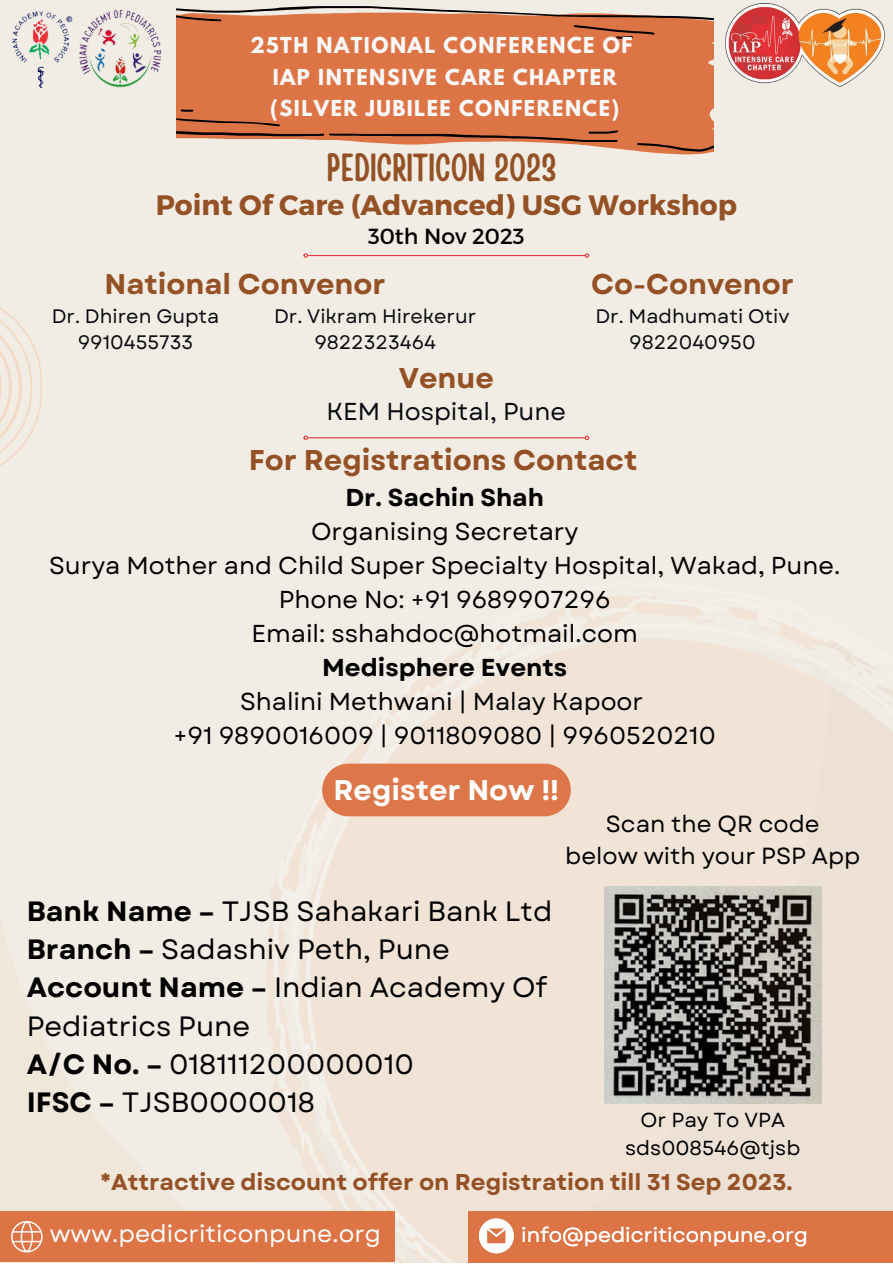
<style>
.page{position:relative;width:893px;height:1264px;background:#fff}
.page>*{position:absolute;margin:0;border:0;box-sizing:border-box;transform-origin:0 0}
.t1{font:39px "Handy Casual Condensed";color:#945125}
.t2{font:700 28.5px "Garet";color:#945125}
.t3{font:700 28.5px "Garet";color:#fff}
.t4{font:700 28.05px "Montserrat";color:#945125}
.t5{font:27.9px/38.1px "Garet";color:#000}
.t6{font:24.45px "Garet";color:#000}
.t7{font:700 24.45px "Garet";color:#000}
.t8{font:24.45px "Garet";color:#070a0e}
.t9{font:24px "Garet";color:#fff}
.t10{font:23.25px "Garet";color:#000}
.t11{font:700 22.8px "Garet";color:#945125}
.t12{font:21.9px "Montserrat";color:#000}
.t13{font:20.4px "Garet";color:#fff}
.t14{font:20.25px "Garet";color:#000}
.t15{font:19.5px/25.8px "Garet";color:#070a0e;text-align:center}
.t16{font:700 19.5px "League Spartan";letter-spacing:.075em;color:#f9f9f9}
.s1{font-weight:700}
</style>
<div class="page">
<div style="left:0;top:0;width:892px;height:1262px;background:#f1ece4"></div>
<div style="left:641px;top:641px;width:251px;height:570px;background:#ede0d4"></div>
<svg style="left:0;top:596px;width:641px;height:666px"></svg>
<div style="left:468px;top:1211px;width:424px;height:51px;background:#dd7445"></div>
<div style="left:0;top:1211px;width:394px;height:50px;background:#dd7445"></div>
<img style="left:725px;top:4px;width:159px;height:83px">
<img style="left:12px;top:11px;width:61px;height:78px">
<img style="left:79px;top:9px;width:83px;height:79px">
<hr style="left:308px;top:255px;width:277px;height:1px;background:#e33c40">
<svg style="left:303px;top:253px;width:5px;height:5px"></svg>
<svg style="left:584px;top:253px;width:5px;height:5px"></svg>
<svg style="left:11px;top:1221px;width:32px;height:31px"></svg>
<svg style="left:0;top:308px;width:42px;height:158px"></svg>
<svg style="left:177px;top:39px;width:536px;height:115px;fill:#dd7445"></svg>
<svg style="left:637px;top:121px;width:76px;height:31px;background:#cd6b40"></svg>
<svg style="left:177px;top:82px;width:441px;height:60px;background:#d37044"></svg>
<svg style="left:177px;top:6px;width:536px;height:33px"></svg>
<svg style="left:479px;top:1218px;width:35px;height:35px"></svg>
<img style="left:604px;top:886px;width:217px;height:217px">
<div style="left:322px;top:763px;width:248px;height:53px;background:#dd7648"></div>
<hr style="left:308px;top:437px;width:277px;height:1px;background:#e33c40">
<svg style="left:303px;top:435px;width:5px;height:5px"></svg>
<svg style="left:584px;top:435px;width:5px;height:5px"></svg>
<p class="t16" style="left:250px;top:36px;width:384px">25TH NATIONAL CONFERENCE OF</p>
<p class="t16" style="left:273px;top:67px;width:345px">IAP INTENSIVE CARE CHAPTER</p>
<p class="t16" style="left:270px;top:99px;width:351px">(SILVER JUBILEE CONFERENCE)</p>
<p class="t1" style="left:327px;top:142px;width:231px">PEDICRITICON 2023</p>
<p class="t4" style="left:156px;top:187px;width:582px">Point Of Care (Advanced) USG Workshop</p>
<p class="t12" style="left:368px;top:222px;width:158px">30th Nov 2023</p>
<p class="t2" style="left:104px;top:264px;width:283px">National Convenor</p>
<p class="t15" style="left:52px;top:304px;width:169px">Dr. Dhiren Gupta<br>9910455733</p>
<p class="t15" style="left:274px;top:304px;width:204px">Dr. Vikram Hirekerur<br>9822323464</p>
<p class="t2" style="left:398px;top:357px;width:97px">Venue</p>
<p class="t8" style="left:326px;top:393px;width:241px">KEM Hospital, Pune</p>
<p class="t2" style="left:591px;top:264px;width:204px">Co-Convenor</p>
<p class="t15" style="left:595px;top:304px;width:195px">Dr. Madhumati Otiv<br>9822040950</p>
<p class="t2" style="left:249px;top:439px;width:390px">For Registrations Contact</p>
<p class="t7" style="left:345px;top:480px;width:200px">Dr. Sachin Shah</p>
<p class="t6" style="left:311px;top:514px;width:269px">Organising Secretary</p>
<p class="t6" style="left:49px;top:548px;width:792px">Surya Mother and Child Super Specialty Hospital, Wakad, Pune.</p>
<p class="t6" style="left:279px;top:582px;width:333px">Phone No: +91 9689907296</p>
<p class="t6" style="left:251px;top:616px;width:388px">Email: sshahdoc@hotmail.com</p>
<p class="t7" style="left:322px;top:650px;width:246px">Medisphere Events</p>
<p class="t6" style="left:240px;top:684px;width:404px">Shalini Methwani | Malay Kapoor</p>
<p class="t6" style="left:173px;top:718px;width:543px">+91 9890016009 | 9011809080 | 9960520210</p>
<p class="t3" style="left:333px;top:769px;width:227px">Register Now !!</p>
<p class="t10" style="left:605px;top:807px;width:215px">Scan the QR code</p>
<p class="t10" style="left:565px;top:839px;width:296px">below with your PSP App</p>
<p class="t5" style="left:27px;top:892px;width:527px"><span class="s1">Bank Name –</span> TJSB Sahakari Bank Ltd</p>
<p class="t5" style="left:27px;top:930px;width:425px"><span class="s1">Branch –</span> Sadashiv Peth, Pune</p>
<p class="t5" style="left:27px;top:968px;width:522px"><span class="s1">Account Name –</span> Indian Academy Of<br>Pediatrics Pune</p>
<p class="t5" style="left:27px;top:1044px;width:389px"><span class="s1">A/C No. –</span> 018111200000010</p>
<p class="t5" style="left:27px;top:1083px;width:290px"><span class="s1">IFSC –</span> TJSB0000018</p>
<p class="t14" style="left:640px;top:1105px;width:146px">Or Pay To VPA</p>
<p class="t14" style="left:625px;top:1133px;width:177px">sds008546@tjsb</p>
<p class="t11" style="left:100px;top:1165px;width:694px">*Attractive discount offer on Registration till 31 Sep 2023.</p>
<p class="t9" style="left:50px;top:1216px;width:333px">www.pedicriticonpune.org</p>
<p class="t13" style="left:521px;top:1220px;width:288px">info@pedicriticonpune.org</p>
</div>
